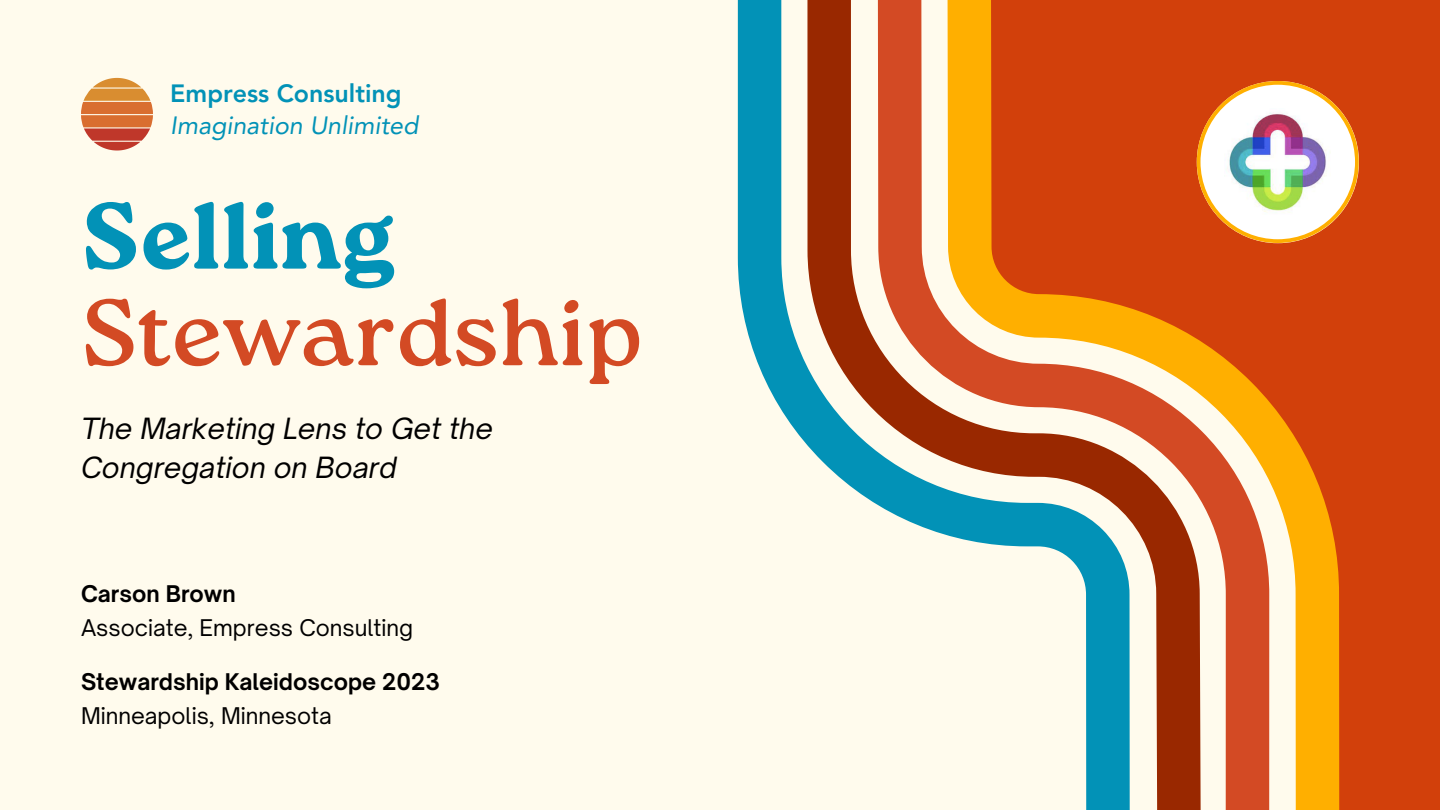
<style>
.page{position:relative;width:1440px;height:810px;background:#fffbed}
.page>*{position:absolute;margin:0;border:0;box-sizing:border-box;transform-origin:0 0}
.t1{font:94px "Roca One";color:#d34a24}
.t2{font:94px "Roca One Bl";color:#0292b7}
.t3{font:italic 28px "Open Sauce One";color:#000}
.t4{font:italic 25px "Avenir LT Pro";color:#0292b7}
.t5{font:800 25px "Avenir LT Pro";color:#0292b7}
.t6{font:22px "Open Sauce One";color:#000}
.t7{font:700 22px "Open Sauce One";color:#000}
</style>
<div class="page">
<div style="left:1339px;top:0;width:101px;height:810px;background:#d2400b"></div>
<svg style="left:738px;top:0;width:69px;height:445px;fill:#0292b7"></svg>
<svg style="left:807px;top:0;width:71px;height:505px"></svg>
<svg style="left:878px;top:0;width:69px;height:536px"></svg>
<svg style="left:947px;top:0;width:392px;height:810px"></svg>
<svg style="left:1197px;top:81px;width:162px;height:162px;background:#eeae85"></svg>
<svg style="left:81px;top:78px;width:72px;height:73px"></svg>
<img style="left:1225px;top:108px;width:106px;height:106px">
<p class="t5" style="left:170px;top:83px;width:233px">Empress Consulting</p>
<p class="t4" style="left:170px;top:115px;width:250px">Imagination Unlimited</p>
<p class="t2" style="left:81px;top:181px;width:316px">Selling</p>
<p class="t1" style="left:81px;top:278px;width:563px">Stewardship</p>
<p class="t3" style="left:81px;top:411px;width:414px">The Marketing Lens to Get the</p>
<p class="t3" style="left:81px;top:450px;width:317px">Congregation on Board</p>
<p class="t7" style="left:81px;top:580px;width:156px">Carson Brown</p>
<p class="t6" style="left:81px;top:614px;width:334px">Associate, Empress Consulting</p>
<p class="t7" style="left:81px;top:668px;width:361px">Stewardship Kaleidoscope 2023</p>
<p class="t6" style="left:81px;top:702px;width:252px">Minneapolis, Minnesota</p>
</div>
